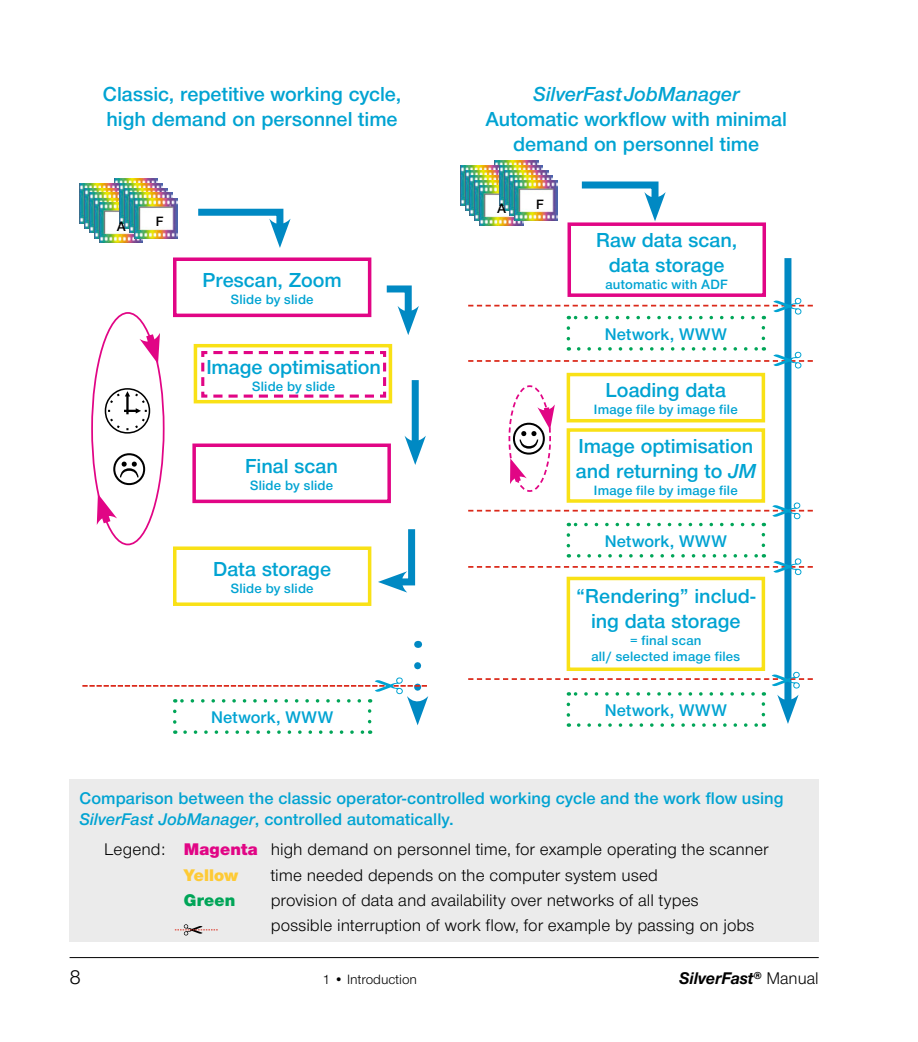
<style>
.page{position:relative;width:918px;height:1042px;background:#fff}
.page>*{position:absolute;margin:0;border:0;box-sizing:border-box;transform-origin:0 0}
.t1{font:600 21px/25.2px "Nimbus Sans Novus T";letter-spacing:-.005em;color:#00a3d2;text-align:center}
.t2{font:italic 600 21px "Nimbus Sans Novus T";color:#00a3d2}
.t3{font:21px "Nimbus Sans Novus T";color:#000}
.t4{font:17.5px/25.2px "Nimbus Sans Novus T";letter-spacing:.005em;color:#000}
.t5{font:600 17.5px/21px "Nimbus Sans Novus T";letter-spacing:.005em;color:#00a3d2}
.t6{font:italic 700 17.5px "Nimbus Sans Novus T";color:#000}
.t7{font:900 17.5px "Nimbus Sans Novus T";letter-spacing:.01em;color:#00a558}
.t8{font:600 14px/16.8px "Nimbus Sans Novus T";letter-spacing:.015em;color:#00a3d2;text-align:center}
.t9{font:14px "Nimbus Sans Novus T";color:#000}
.t10{font:600 14px "Nimbus Sans Novus T";color:#000}
.s1{font-style:italic}
.s2{font-weight:900;color:#e10585}
.s3{font-weight:900;color:#feca35}
.s4{font-weight:400;font-style:normal}
</style>
<div class="page">
<hr style="left:70px;top:957px;width:748px;height:1px;background:#000">
<div style="left:173px;top:257px;width:198px;height:60px;border:4px solid #e10585"></div>
<div style="left:194px;top:344px;width:198px;height:59px;border:4px solid #f9e116"></div>
<svg style="left:200px;top:349px;width:188px;height:50px"></svg>
<div style="left:192px;top:443px;width:199px;height:60px;border:4px solid #e10585"></div>
<div style="left:173px;top:546px;width:198px;height:60px;border:4px solid #f9e116"></div>
<div style="left:567px;top:222px;width:199px;height:75px;border:4px solid #e10585"></div>
<div style="left:566px;top:428px;width:199px;height:75px;border:4px solid #f9e116"></div>
<div style="left:566px;top:373px;width:199px;height:49px;border:4px solid #f9e116"></div>
<div style="left:566px;top:577px;width:199px;height:94px;border:4px solid #f9e116"></div>
<svg style="left:581px;top:181px;width:85px;height:40px"></svg>
<div style="left:412px;top:380px;width:7px;height:68px;background:#0089c3"></div>
<svg style="left:404px;top:436px;width:22px;height:29px"></svg>
<svg style="left:386px;top:285px;width:33px;height:50px"></svg>
<svg style="left:198px;top:208px;width:93px;height:40px"></svg>
<svg style="left:378px;top:529px;width:38px;height:63px"></svg>
<div style="left:784px;top:258px;width:7px;height:449px;background:#0089c3"></div>
<img style="left:114px;top:178px;width:44px;height:5px">
<img style="left:79px;top:183px;width:40px;height:40px">
<img style="left:85px;top:188px;width:34px;height:40px">
<img style="left:89px;top:193px;width:30px;height:40px">
<img style="left:495px;top:161px;width:43px;height:5px">
<img style="left:460px;top:166px;width:40px;height:40px">
<img style="left:465px;top:171px;width:35px;height:40px">
<img style="left:470px;top:176px;width:30px;height:40px">
<img style="left:475px;top:181px;width:25px;height:40px">
<img style="left:480px;top:185px;width:43px;height:40px">
<img style="left:500px;top:166px;width:43px;height:40px">
<img style="left:505px;top:171px;width:43px;height:40px">
<img style="left:510px;top:176px;width:43px;height:40px">
<img style="left:515px;top:181px;width:43px;height:40px">
<img style="left:94px;top:198px;width:25px;height:40px">
<img style="left:99px;top:203px;width:44px;height:40px">
<img style="left:119px;top:183px;width:43px;height:40px">
<img style="left:124px;top:188px;width:43px;height:40px">
<img style="left:129px;top:193px;width:43px;height:40px">
<img style="left:134px;top:198px;width:43px;height:40px">
<div style="left:91px;top:312px;width:74px;height:233px;border:2px solid #e10585;border-radius:50%"></div>
<svg style="left:139px;top:327px;width:21px;height:37px"></svg>
<svg style="left:96px;top:494px;width:21px;height:37px"></svg>
<div style="left:70px;top:779px;width:749px;height:163px;background:#ebebeb"></div>
<svg style="left:175px;top:924px;width:43px;height:11px"></svg>
<svg style="left:508px;top:385px;width:47px;height:107px"></svg>
<svg style="left:105px;top:388px;width:45px;height:46px"></svg>
<svg style="left:113px;top:453px;width:32px;height:32px"></svg>
<svg style="left:82px;top:665px;width:346px;height:69px"></svg>
<svg style="left:468px;top:672px;width:345px;height:55px"></svg>
<svg style="left:468px;top:502px;width:345px;height:73px"></svg>
<svg style="left:468px;top:298px;width:345px;height:70px"></svg>
<p class="t1" style="left:103px;top:81px;width:300px;text-align:left">Classic, repetitive working cycle, high demand on personnel time</p>
<p class="t2" style="left:533px;top:81px;width:208px">SilverFastJobManager</p>
<p class="t1" style="left:485px;top:106px;width:303px">Automatic workflow with minimal demand on personnel time</p>
<p class="t10" style="left:117px;top:218px;width:11px">A</p>
<p class="t10" style="left:156px;top:213px;width:9px">F</p>
<p class="t1" style="left:203px;top:267px;width:141px">Prescan, Zoom</p>
<p class="t8" style="left:231px;top:291px;width:84px">Slide by slide</p>
<p class="t1" style="left:206px;top:354px;width:176px">Image optimisation</p>
<p class="t8" style="left:252px;top:378px;width:84px">Slide by slide</p>
<p class="t1" style="left:245px;top:453px;width:94px">Final scan</p>
<p class="t8" style="left:250px;top:477px;width:84px">Slide by slide</p>
<p class="t1" style="left:213px;top:556px;width:119px">Data storage</p>
<p class="t8" style="left:231px;top:579px;width:84px">Slide by slide</p>
<p class="t10" style="left:497px;top:201px;width:11px">A</p>
<p class="t10" style="left:536px;top:196px;width:9px">F</p>
<p class="t1" style="left:596px;top:227px;width:143px">Raw data scan, data storage</p>
<p class="t8" style="left:605px;top:276px;width:124px">automatic with ADF</p>
<p class="t5" style="left:605px;top:323px;width:124px">Network, WWW</p>
<p class="t1" style="left:605px;top:377px;width:122px">Loading data</p>
<p class="t8" style="left:594px;top:401px;width:145px">Image file by image file</p>
<p class="t1" style="left:576px;top:433px;width:181px;text-align:left">Image optimisation and returning to <span class="s1">JM</span></p>
<p class="t8" style="left:594px;top:481px;width:145px">Image file by image file</p>
<p class="t5" style="left:605px;top:530px;width:124px">Network, WWW</p>
<p class="t1" style="left:576px;top:583px;width:181px">“Rendering” includ&shy;ing data storage</p>
<p class="t8" style="left:591px;top:631px;width:150px">= final scan<br>all/ selected image files</p>
<p class="t5" style="left:211px;top:707px;width:124px">Network, WWW</p>
<p class="t5" style="left:605px;top:700px;width:124px">Network, WWW</p>
<p class="t5" style="left:79px;top:787px;width:706px">Comparison between the classic operator-controlled working cycle and the work flow using<br><span class="s1">SilverFast JobManager</span>, controlled automatically.</p>
<p class="t4" style="left:184px;top:836px;width:586px;text-indent:-80px">Legend: <span class="s2">Magenta</span> high demand on personnel time, for example operating the scanner<br><span class="s3">Yellow</span></p>
<p class="t4" style="left:271px;top:862px;width:389px">time needed depends on the computer system used</p>
<p class="t3" style="left:70px;top:964px;width:13px">8</p>
<p class="t7" style="left:184px;top:889px;width:53px">Green</p>
<p class="t4" style="left:271px;top:887px;width:485px">provision of data and availability over networks of all types possible interruption of work flow, for example by passing on jobs</p>
<p class="t9" style="left:322px;top:971px;width:96px">1 • Introduction</p>
<p class="t6" style="left:679px;top:968px;width:141px">SilverFast<sup>®</sup> <span class="s4">Manual</span></p>
</div>
